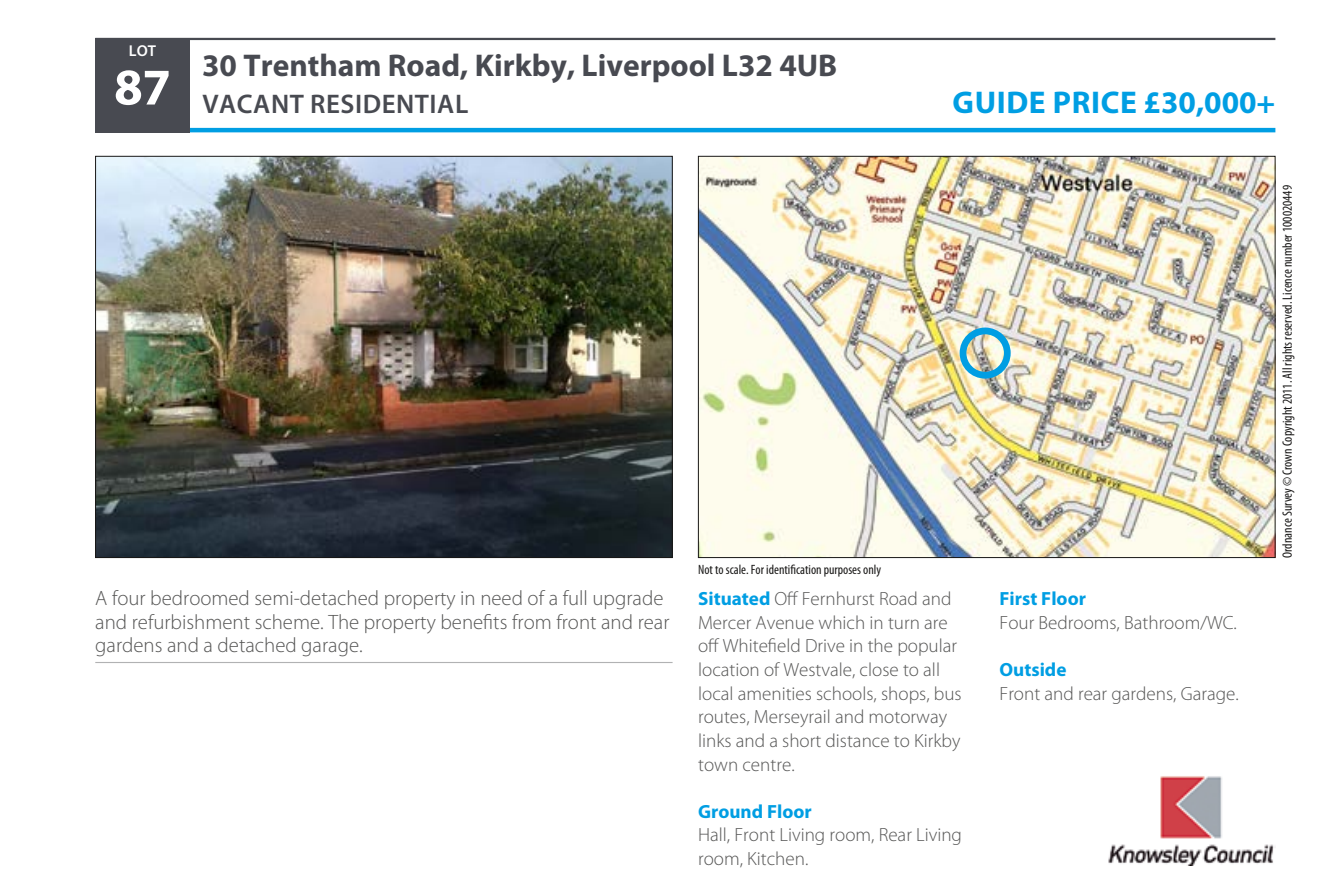
<style>
.page{position:relative;width:1339px;height:888px;background:#fff}
.page>*{position:absolute;margin:0;border:0;box-sizing:border-box;transform-origin:0 0}
.t1{font:700 31.5px "Myriad Pro";color:#484a51}
.t2{font:700 31.5px "Myriad Pro";letter-spacing:.02em;color:#009ee3}
.t3{font:600 27px "Myriad Pro";letter-spacing:.02em;color:#484a51}
.t4{font:300 20.7px/23.6px "Myriad Pro";color:#565655}
.t5{font:300 19.12px/23.6px "Myriad Pro";color:#565655}
.t6{font:700 19.12px "Myriad Pro";color:#009ee3}
.t7{font:600 15.75px "Myriad Pro";color:#fff}
.t8{font:condensed 13.5px "Myriad Pro";color:#181716}
.s1{font-weight:700;color:#009ee3}
</style>
<div class="page">
<hr style="left:95px;top:128px;width:1180px;height:4px;background:#009ee3">
<div style="left:95px;top:38px;width:95px;height:94px;background:#484a51"></div>
<hr style="left:95px;top:38px;width:1180px;height:2px;background:#484a51">
<img style="left:97px;top:158px;width:573px;height:398px">
<img style="left:700px;top:158px;width:573px;height:398px">
<div style="left:959px;top:327px;width:52px;height:51px;border:7px solid #009ee3;border-radius:50%"></div>
<hr style="left:95px;top:662px;width:577px;height:1px;background:#b1b2b3">
<img style="left:1108px;top:776px;width:167px;height:89px">
<p class="t7" style="left:129px;top:41px;width:29px">LOT</p>
<h1 class="t1" style="left:202px;top:45px;width:637px">30 Trentham Road, Kirkby, Liverpool L32 4UB</h1>
<h2 class="t3" style="left:114px;top:87px;width:356px"><sup>87</sup> VACANT RESIDENTIAL</h2>
<h1 class="t2" style="left:952px;top:82px;width:324px">GUIDE PRICE £30,000+</h1>
<p class="t4" style="left:95px;top:586px;width:576px">A four bedroomed semi-detached property in need of a full upgrade and refurbishment scheme. The property benefits from front and rear gardens and a detached garage.</p>
<p class="t8" style="left:698px;top:561px;width:185px">Not to scale. For identification purposes only</p>
<p class="t5" style="left:698px;top:586px;width:265px"><span class="s1">Situated</span> Off Fernhurst Road and<br>Mercer Avenue which in turn are off Whitefield Drive in the popular location of Westvale, close to all local amenities schools, shops, bus routes, Merseyrail and motorway links and a short distance to Kirkby town centre.</p>
<p class="t6" style="left:698px;top:798px;width:115px">Ground Floor</p>
<p class="t5" style="left:698px;top:823px;width:265px">Hall, Front Living room, Rear Living room, Kitchen.</p>
<p class="t6" style="left:999px;top:586px;width:88px">First Floor</p>
<p class="t5" style="left:999px;top:610px;width:239px">Four Bedrooms, Bathroom/WC.</p>
<p class="t6" style="left:999px;top:657px;width:68px">Outside</p>
<p class="t5" style="left:999px;top:681px;width:241px">Front and rear gardens, Garage.</p>
<p class="t8" style="left:1279px;top:558px;width:374px;rotate:-90deg">Ordnance Survey © Crown Copyright 2011. All rights reserved. Licence number 100020449</p>
</div>
